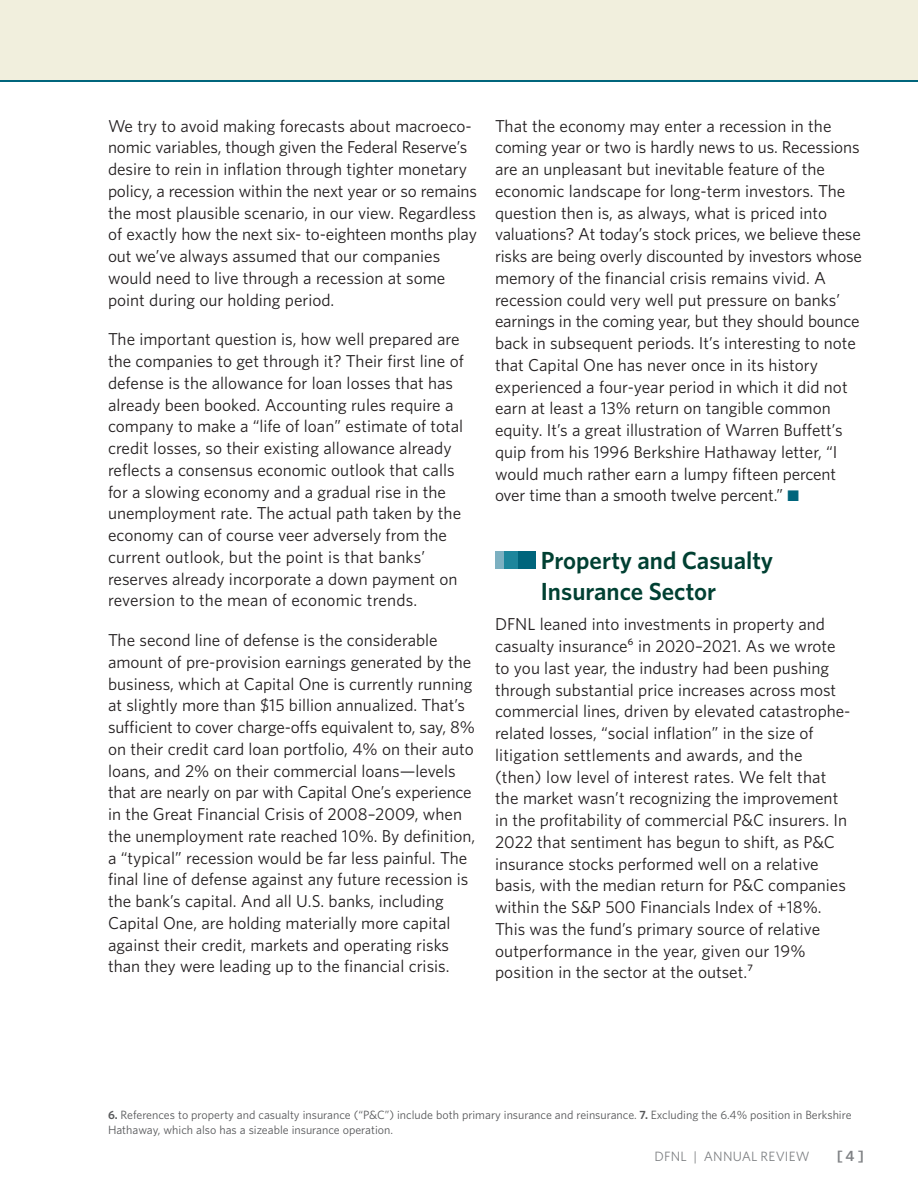
<style>
.page{position:relative;width:918px;height:1188px;background:#fff}
.page>*{position:absolute;margin:0;border:0;box-sizing:border-box;transform-origin:0 0}
.t1{font:600 24.75px/31.2px "Whitney";color:#004032}
.t2{font:17.25px/21.8px "Whitney";color:#231f20}
.t3{font:600 15px "Whitney";color:#808285}
.t4{font:13.5px "Whitney";letter-spacing:.01em;color:#808285}
.t5{font:12px/15px "Whitney";color:#57585a}
.s1{font-family:"Mercury Text G1";color:#00657c}
.s2{font-weight:600}
</style>
<div class="page">
<div style="left:0;top:0;width:918px;height:80px;background:#f1efdd"></div>
<hr style="left:0;top:80px;width:918px;height:2px;background:#00657c">
<div style="left:518px;top:551px;width:18px;height:18px;background:#00657c"></div>
<div style="left:504px;top:551px;width:14px;height:18px;background:#1d869c"></div>
<div style="left:495px;top:551px;width:9px;height:18px;background:#7cb0c1"></div>
<p class="t2" style="left:108px;top:114px;width:371px">We try to avoid making forecasts about macroeco&shy;nomic variables, though given the Federal Reserve’s desire to rein in inflation through tighter monetary policy, a recession within the next year or so remains the most plausible scenario, in our view. Regardless of exactly how the next six- to-eighteen months play out we’ve always assumed that our companies would need to live through a recession at some point during our holding period.</p>
<p class="t2" style="left:108px;top:328px;width:357px">The important question is, how well prepared are the companies to get through it? Their first line of defense is the allowance for loan losses that has already been booked. Accounting rules require a company to make a “life of loan” estimate of total credit losses, so their existing allowance already reflects a consensus economic outlook that calls for a slowing economy and a gradual rise in the unemployment rate. The actual path taken by the economy can of course veer adversely from the current outlook, but the point is that banks’ reserves already incorporate a down payment on reversion to the mean of economic trends.</p>
<p class="t2" style="left:108px;top:629px;width:369px">The second line of defense is the considerable amount of pre-provision earnings generated by the business, which at Capital One is currently running at slightly more than $15 billion annualized. That’s sufficient to cover charge-offs equivalent to, say, 8% on their credit card loan portfolio, 4% on their auto loans, and 2% on their commercial loans—levels that are nearly on par with Capital One’s experience in the Great Financial Crisis of 2008–2009, when the unemployment rate reached 10%. By definition, a “typical” recession would be far less painful. The final line of defense against any future recession is the bank’s capital. And all U.S. banks, including Capital One, are holding materially more capital against their credit, markets and operating risks than they were leading up to the financial crisis.</p>
<p class="t2" style="left:495px;top:114px;width:369px">That the economy may enter a recession in the coming year or two is hardly news to us. Recessions are an unpleasant but inevitable feature of the economic landscape for long-term investors. The question then is, as always, what is priced into valuations? At today’s stock prices, we believe these risks are being overly discounted by investors whose memory of the financial crisis remains vivid. A recession could very well put pressure on banks’ earnings in the coming year, but they should bounce back in subsequent periods. It’s interesting to note that Capital One has never once in its history experienced a four-year period in which it did not earn at least a 13% return on tangible common equity. It’s a great illustration of Warren Buffett’s quip from his 1996 Berkshire Hathaway letter, “I would much rather earn a lumpy fifteen percent over time than a smooth twelve percent.” <span class="s1">•</span></p>
<h2 class="t1" style="left:541px;top:544px;width:234px">Property and Casualty<br>Insurance Sector</h2>
<p class="t2" style="left:495px;top:613px;width:357px">DFNL leaned into investments in property and casualty insurance6 in 2020–2021. As we wrote to you last year, the industry had been pushing through substantial price increases across most commercial lines, driven by elevated catastrophe&shy;related losses, “social inflation” in the size of litigation settlements and awards, and the (then) low level of interest rates. We felt that the market wasn’t recognizing the improvement in the profitability of commercial P&amp;C insurers. In 2022 that sentiment has begun to shift, as P&amp;C insurance stocks performed well on a relative basis, with the median return for P&amp;C companies within the S&amp;P 500 Financials Index of +18%.<br>This was the fund’s primary source of relative outperformance in the year, given our 19% position in the sector at the outset.7</p>
<p class="t5" style="left:108px;top:1107px;width:745px"><span class="s2">6.</span> References to property and casualty insurance (“P&amp;C”) include both primary insurance and reinsurance. <span class="s2">7.</span> Excluding the 6.4% position in Berkshire<br>Hathaway, which also has a sizeable insurance operation.</p>
<p class="t4" style="left:654px;top:1147px;width:157px">DFNL | ANNUAL REVIEW</p>
<p class="t3" style="left:837px;top:1146px;width:29px">[ 4 ]</p>
</div>
